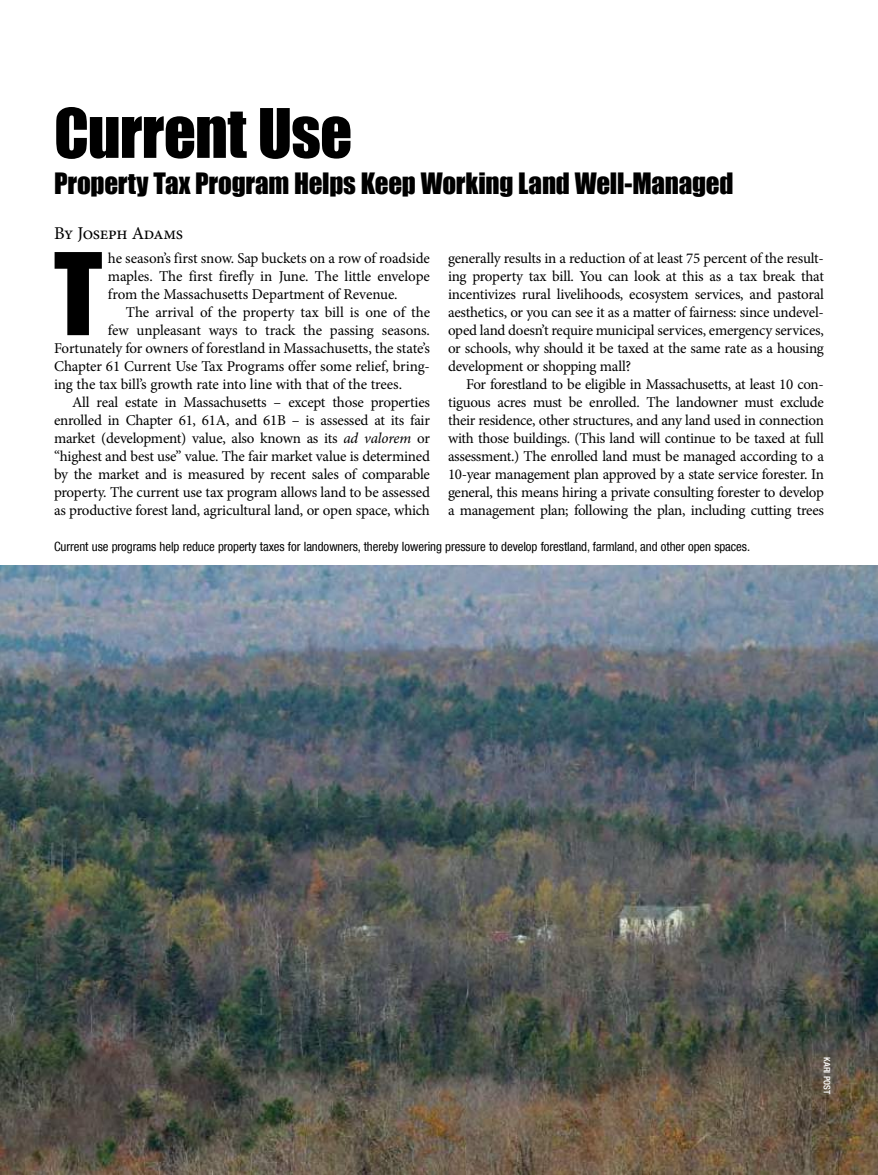
<style>
.page{position:relative;width:878px;height:1175px;background:#fff}
.page>*{position:absolute;margin:0;border:0;box-sizing:border-box;transform-origin:0 0}
.t1{font:63px "Impact";letter-spacing:-.015em;color:#000}
.t2{font:27px "Impact";letter-spacing:-.01em;color:#000}
.t3{font:18px "Minion Pro";letter-spacing:-.02em;color:#000}
.t4{font:15px/18px "Minion Pro";letter-spacing:-.015em;color:#000;text-align:justify}
.t5{font:condensed 12.75px "Helvetica Neue LT Com";letter-spacing:-.005em;color:#000}
.t6{font:500 condensed 9px "Helvetica Neue LT Com";color:#fff}
.s1{font-style:italic}
</style>
<div class="page">
<img style="left:0;top:566px;width:878px;height:608px">
<svg style="left:55px;top:252px;width:47px;height:83px"></svg>
<h1 class="t1" style="left:54px;top:94px;width:300px">Current Use</h1>
<h2 class="t2" style="left:54px;top:167px;width:681px">Property Tax Program Helps Keep Working Land Well-Managed</h2>
<p class="t3" style="left:54px;top:221px;width:131px">By Joseph Adams</p>
<p class="t4" style="left:108px;top:249px;width:323px">he season’s first snow. Sap buckets on a row of roadside maples. The first firefly in June. The little envelope from the Massachusetts Department of Revenue.</p>
<p class="t4" style="left:126px;top:303px;width:306px">The arrival of the property tax bill is one of the</p>
<p class="t4" style="left:108px;top:321px;width:323px">few unpleasant ways to track the passing seasons.</p>
<p class="t4" style="left:54px;top:339px;width:377px">Fortunately for owners of forestland in Massachusetts, the state’s</p>
<p class="t4" style="left:54px;top:357px;width:377px">Chapter 61 Current Use Tax Programs offer some relief, bring-</p>
<p class="t4" style="left:54px;top:375px;width:349px">ing the tax bill’s growth rate into line with that of the trees.</p>
<p class="t4" style="left:72px;top:393px;width:359px">All real estate in Massachusetts – except those properties</p>
<p class="t4" style="left:54px;top:411px;width:377px">enrolled in Chapter 61, 61A, and 61B – is assessed at its fair</p>
<p class="t4" style="left:54px;top:429px;width:377px">market (development) value, also known as its <span class="s1">ad valorem</span> or</p>
<p class="t4" style="left:54px;top:447px;width:377px">“highest and best use” value. The fair market value is determined</p>
<p class="t4" style="left:54px;top:465px;width:377px">by the market and is measured by recent sales of comparable</p>
<p class="t4" style="left:54px;top:483px;width:377px">property. The current use tax program allows land to be assessed</p>
<p class="t4" style="left:54px;top:501px;width:377px">as productive forest land, agricultural land, or open space, which</p>
<p class="t4" style="left:448px;top:249px;width:377px">generally results in a reduction of at least 75 percent of the result&shy;ing property tax bill. You can look at this as a tax break that incentivizes rural livelihoods, ecosystem services, and pastoral aesthetics, or you can see it as a matter of fairness: since undevel&shy;oped land doesn’t require municipal services, emergency services, or schools, why should it be taxed at the same rate as a housing development or shopping mall?</p>
<p class="t4" style="left:448px;top:375px;width:377px;text-indent:18px">For forestland to be eligible in Massachusetts, at least 10 con&shy;tiguous acres must be enrolled. The landowner must exclude their residence, other structures, and any land used in connection with those buildings. (This land will continue to be taxed at full assessment.) The enrolled land must be managed according to a 10-year management plan approved by a state service forester. In general, this means hiring a private consulting forester to develop a management plan; following the plan, including cutting trees</p>
<p class="t5" style="left:54px;top:539px;width:697px">Current use programs help reduce property taxes for landowners, thereby lowering pressure to develop forestland, farmland, and other open spaces.</p>
<p class="t6" style="left:832px;top:1057px;width:38px;rotate:90deg">Kari Post</p>
</div>
